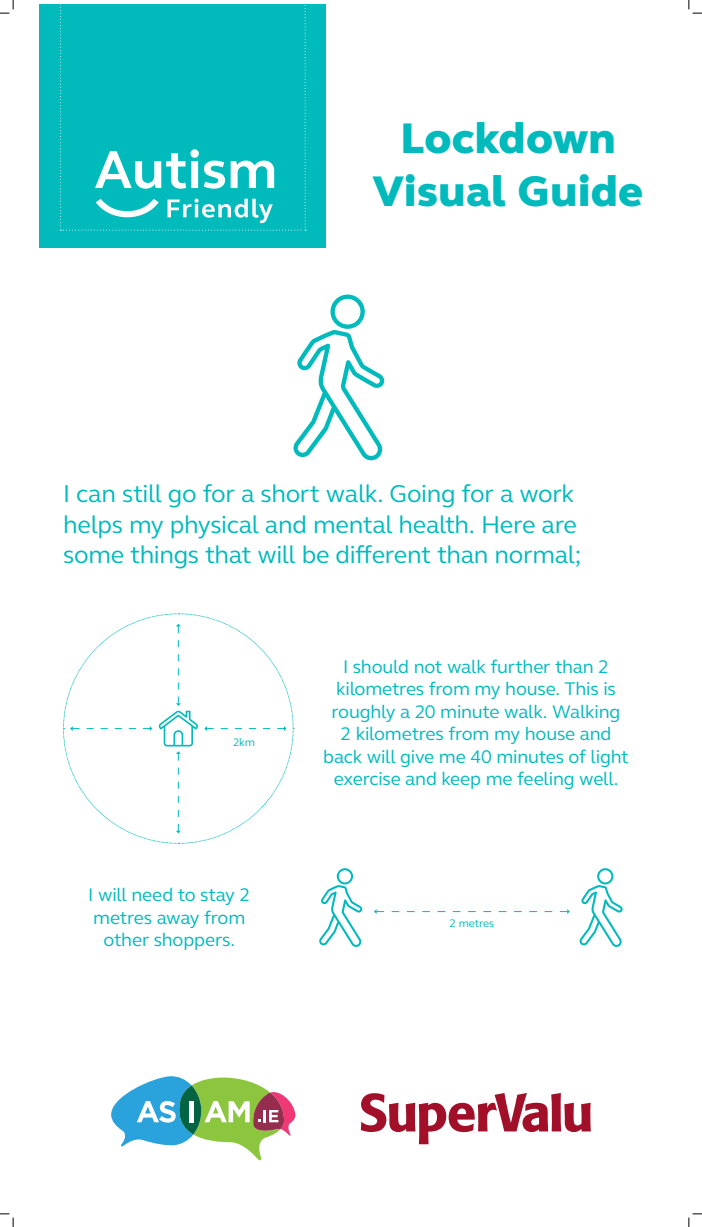
<style>
.page{position:relative;width:702px;height:1227px;background:#fff}
.page>*{position:absolute;margin:0;border:0;box-sizing:border-box;transform-origin:0 0}
.t1{font:800 43.94px/52.7px "FS Elliot";letter-spacing:.01em;color:#00babc;text-align:center}
.t2{font:25px/30px "FS Elliot";letter-spacing:-.015em;color:#00babc}
.t3{font:18.75px/22.5px "FS Elliot";letter-spacing:-.015em;color:#00babc}
.t4{font:11.25px "FS Elliot";letter-spacing:-.01em;color:#00babc}
</style>
<div class="page">
<div style="left:40px;top:4px;width:285px;height:244px;background:#00babc"></div>
<svg style="left:60px;top:4px;width:246px;height:226px"></svg>
<svg style="left:293px;top:294px;width:92px;height:166px"></svg>
<svg style="left:374px;top:909px;width:195px;height:4px"></svg>
<svg style="left:319px;top:868px;width:43px;height:78px"></svg>
<svg style="left:579px;top:868px;width:43px;height:78px"></svg>
<svg style="left:63px;top:613px;width:231px;height:231px"></svg>
<svg style="left:111px;top:1076px;width:184px;height:84px"></svg>
<svg style="left:360px;top:1093px;width:230px;height:51px"></svg>
<svg style="left:0;top:0;width:14px;height:14px"></svg>
<svg style="left:0;top:1213px;width:14px;height:13px"></svg>
<svg style="left:688px;top:0;width:13px;height:14px"></svg>
<svg style="left:688px;top:1213px;width:13px;height:13px"></svg>
<p class="t1" style="left:373px;top:111px;width:271px">Lockdown<br>Visual Guide</p>
<p class="t2" style="left:63px;top:478px;width:519px">I can still go for a short walk. Going for a work helps my physical and mental health. Here are some things that will be different than normal;</p>
<p class="t4" style="left:233px;top:735px;width:23px">2km</p>
<p class="t3" style="left:88px;top:882px;width:163px">I will need to stay 2 metres away from</p>
<p class="t3" style="left:103px;top:927px;width:133px">other shoppers.</p>
<p class="t3" style="left:343px;top:654px;width:267px">I should not walk further than 2</p>
<p class="t3" style="left:323px;top:677px;width:307px;text-align:center">kilometres from my house. This is roughly a 20 minute walk. Walking<br>2 kilometres from my house and back will give me 40 minutes of light exercise and keep me feeling well.</p>
<p class="t4" style="left:449px;top:915px;width:46px">2 metres</p>
</div>
